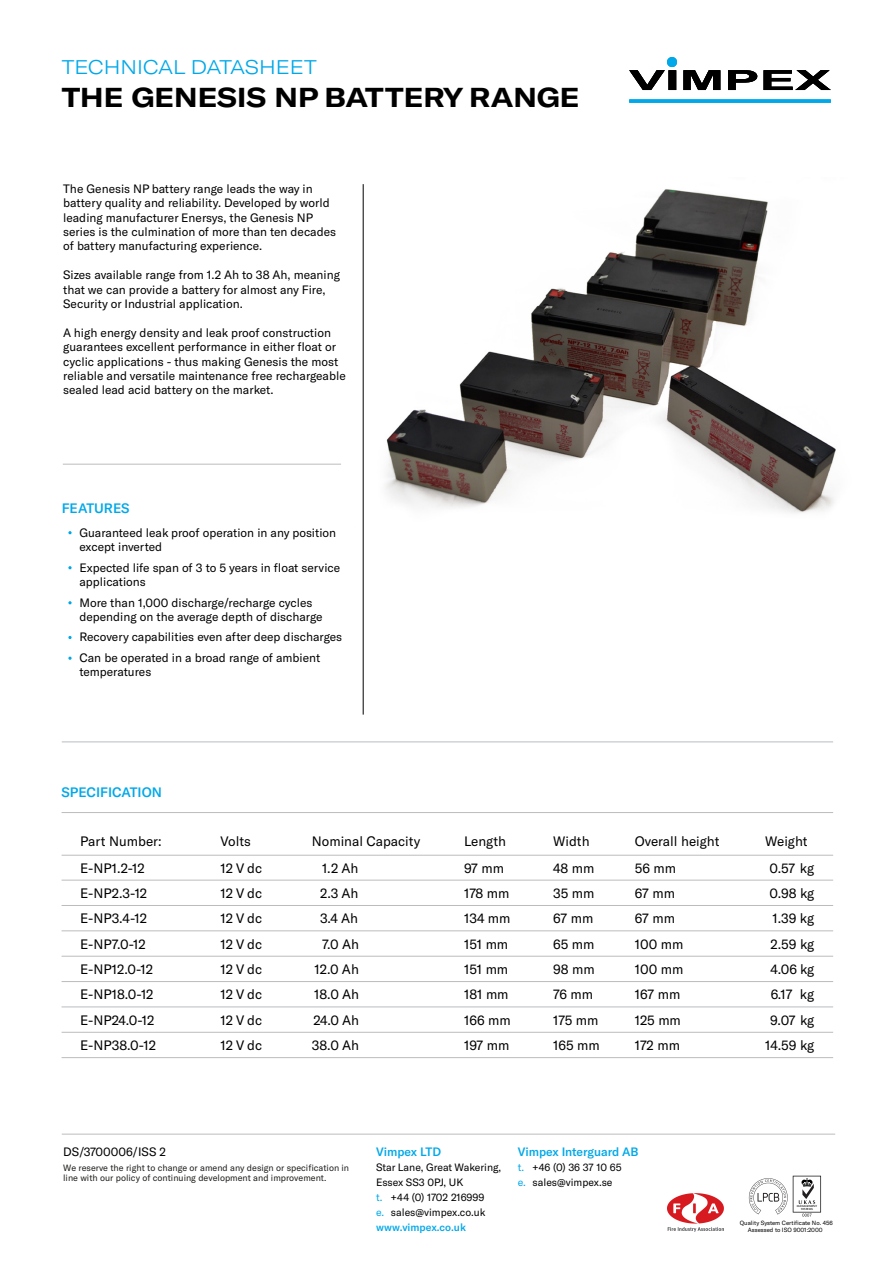
<style>
.page{position:relative;width:893px;height:1263px;background:#fff}
.page>*{position:absolute;margin:0;border:0;box-sizing:border-box;transform-origin:0 0}
.t1{font:700 expanded 27px "GT America";color:#000}
.t2{font:300 expanded 19.5px "GT America";color:#00a8e9}
.t3{font:13.5px/25.5px "GT America";color:#000}
.t4{font:500 13.5px "GT America";color:#00a8e9}
.t5{font:12px/14.4px "GT America";color:#000}
.t6{font:500 12px "GT America";color:#00a8e9}
.t7{font:10.5px/15px "GT America";color:#000}
.t8{font:9px/10.2px "GT America";color:#1d1d1b}
.t9{font:6px/6.1px "GT America";color:#000;text-align:center}
.t10{font:700 3px/2.7px "Optima";letter-spacing:-.015em;color:#231f20;text-align:center}
.s1{color:#00a8e9}
.s2{font-weight:500;color:#00a8e9}
</style>
<div class="page">
<img style="left:362px;top:184px;width:474px;height:344px">
<svg style="left:629px;top:70px;width:202px;height:20px"></svg>
<svg style="left:629px;top:99px;width:202px;height:4px"></svg>
<div style="left:667px;top:57px;width:10px;height:10px;background:#00a8e9;border-radius:50%"></div>
<hr style="left:363px;top:184px;width:1px;height:531px;background:#000">
<img style="left:668px;top:1193px;width:55px;height:39px">
<svg style="left:749px;top:1176px;width:72px;height:41px"></svg>
<svg style="left:68px;top:531px;width:4px;height:3px"></svg>
<svg style="left:68px;top:566px;width:4px;height:3px"></svg>
<svg style="left:68px;top:601px;width:4px;height:3px"></svg>
<svg style="left:68px;top:657px;width:4px;height:3px"></svg>
<svg style="left:68px;top:636px;width:4px;height:3px"></svg>
<hr style="left:63px;top:464px;width:278px;height:1px;background:#babcbe">
<hr style="left:62px;top:855px;width:771px;height:1px;background:#babcbe">
<hr style="left:62px;top:880px;width:771px;height:1px;background:#babcbe">
<hr style="left:62px;top:905px;width:771px;height:1px;background:#babcbe">
<hr style="left:62px;top:930px;width:771px;height:1px;background:#babcbe">
<hr style="left:62px;top:956px;width:771px;height:1px;background:#babcbe">
<hr style="left:62px;top:981px;width:771px;height:1px;background:#babcbe">
<hr style="left:62px;top:741px;width:771px;height:1px;background:#babcbe">
<hr style="left:62px;top:812px;width:771px;height:1px;background:#babcbe">
<hr style="left:62px;top:1134px;width:773px;height:1px;background:#babcbe">
<hr style="left:62px;top:1006px;width:771px;height:1px;background:#babcbe">
<hr style="left:62px;top:1032px;width:771px;height:1px;background:#babcbe">
<hr style="left:62px;top:1057px;width:771px;height:1px;background:#babcbe">
<h2 class="t2" style="left:62px;top:56px;width:257px">TECHNICAL DATASHEET</h2>
<h1 class="t1" style="left:62px;top:81px;width:519px">THE GENESIS NP BATTERY RANGE</h1>
<p class="t5" style="left:63px;top:181px;width:274px">The Genesis NP battery range leads the way in battery quality and reliability. Developed by world leading manufacturer Enersys, the Genesis NP series is the culmination of more than ten decades of battery manufacturing experience.</p>
<p class="t5" style="left:63px;top:268px;width:278px">Sizes available range from 1.2 Ah to 38 Ah, meaning that we can provide a battery for almost any Fire,<br>Security or Industrial application.</p>
<p class="t5" style="left:63px;top:325px;width:284px">A high energy density and leak proof construction guarantees excellent performance in either float or cyclic applications - thus making Genesis the most reliable and versatile maintenance free rechargeable sealed lead acid battery on the market.</p>
<p class="t4" style="left:62px;top:499px;width:69px">FEATURES</p>
<p class="t5" style="left:79px;top:526px;width:258px">Guaranteed leak proof operation in any position except inverted</p>
<p class="t5" style="left:79px;top:560px;width:262px">Expected life span of 3 to 5 years in float service applications</p>
<p class="t5" style="left:79px;top:595px;width:245px">More than 1,000 discharge/recharge cycles depending on the average depth of discharge</p>
<p class="t5" style="left:79px;top:627px;width:264px;line-height:20.4px">Recovery capabilities even after deep discharges<br>Can be operated in a broad range of ambient</p>
<p class="t5" style="left:79px;top:665px;width:73px">temperatures</p>
<p class="t4" style="left:62px;top:784px;width:102px">SPECIFICATION</p>
<p class="t3" style="left:312px;top:829px;width:110px">Nominal Capacity</p>
<p class="t3" style="left:322px;top:855px;width:38px">1.2 Ah</p>
<p class="t3" style="left:320px;top:880px;width:40px">2.3 Ah</p>
<p class="t3" style="left:320px;top:906px;width:40px">3.4 Ah</p>
<p class="t3" style="left:322px;top:931px;width:38px">7.0 Ah</p>
<p class="t3" style="left:315px;top:957px;width:46px">12.0 Ah</p>
<p class="t3" style="left:314px;top:982px;width:46px">18.0 Ah</p>
<p class="t3" style="left:313px;top:1007px;width:47px">24.0 Ah</p>
<p class="t3" style="left:312px;top:1032px;width:49px">38.0 Ah</p>
<p class="t3" style="left:80px;top:829px;width:83px">Part Number:<br>E-NP1.2-12<br>E-NP2.3-12<br>E-NP3.4-12<br>E-NP7.0-12<br>E-NP12.0-12<br>E-NP18.0-12<br>E-NP24.0-12<br>E-NP38.0-12</p>
<p class="t3" style="left:221px;top:829px;width:43px">Volts<br>12 V dc<br>12 V dc<br>12 V dc<br>12 V dc<br>12 V dc<br>12 V dc<br>12 V dc<br>12 V dc</p>
<p class="t3" style="left:464px;top:829px;width:48px">Length<br>97 mm<br>178 mm<br>134 mm<br>151 mm<br>151 mm<br>181 mm<br>166 mm<br>197 mm</p>
<p class="t3" style="left:553px;top:829px;width:48px">Width<br>48 mm<br>35 mm<br>67 mm<br>65 mm<br>98 mm<br>76 mm<br>175 mm<br>165 mm</p>
<p class="t3" style="left:635px;top:829px;width:86px">Overall height<br>56 mm<br>67 mm<br>67 mm<br>100 mm<br>100 mm<br>167 mm<br>125 mm<br>172 mm</p>
<p class="t3" style="left:765px;top:829px;width:51px;text-align:center">Weight<br>0.57 kg<br>0.98 kg<br>1.39 kg<br>2.59 kg<br>4.06 kg<br>6.17 kg<br>9.07 kg<br>14.59 kg</p>
<p class="t5" style="left:63px;top:1145px;width:104px">DS/3700006/ISS 2</p>
<p class="t8" style="left:63px;top:1163px;width:287px">We reserve the right to change or amend any design or specification in line with our policy of continuing development and improvement.</p>
<p class="t6" style="left:376px;top:1145px;width:66px">Vimpex LTD</p>
<p class="t7" style="left:376px;top:1160px;width:127px">Star Lane, Great Wakering,<br>Essex SS3 0PJ, UK<br><span class="s1">t.</span> +44 (0) 1702 216999<br><span class="s1">e.</span> sales@vimpex.co.uk <span class="s2">www.vimpex.co.uk</span></p>
<p class="t6" style="left:518px;top:1145px;width:122px">Vimpex Interguard AB</p>
<p class="t7" style="left:518px;top:1160px;width:105px"><span class="s1">t.</span> +46 (0) 36 37 10 65 <span class="s1">e.</span> sales@vimpex.se</p>
<p class="t10" style="left:797px;top:1205px;width:22px">MANAGEMENT<br>SYSTEMS</p>
<p class="t9" style="left:740px;top:1220px;width:95px">Quality System Certificate No. 456<br>Assessed to ISO 9001:2000</p>
</div>
